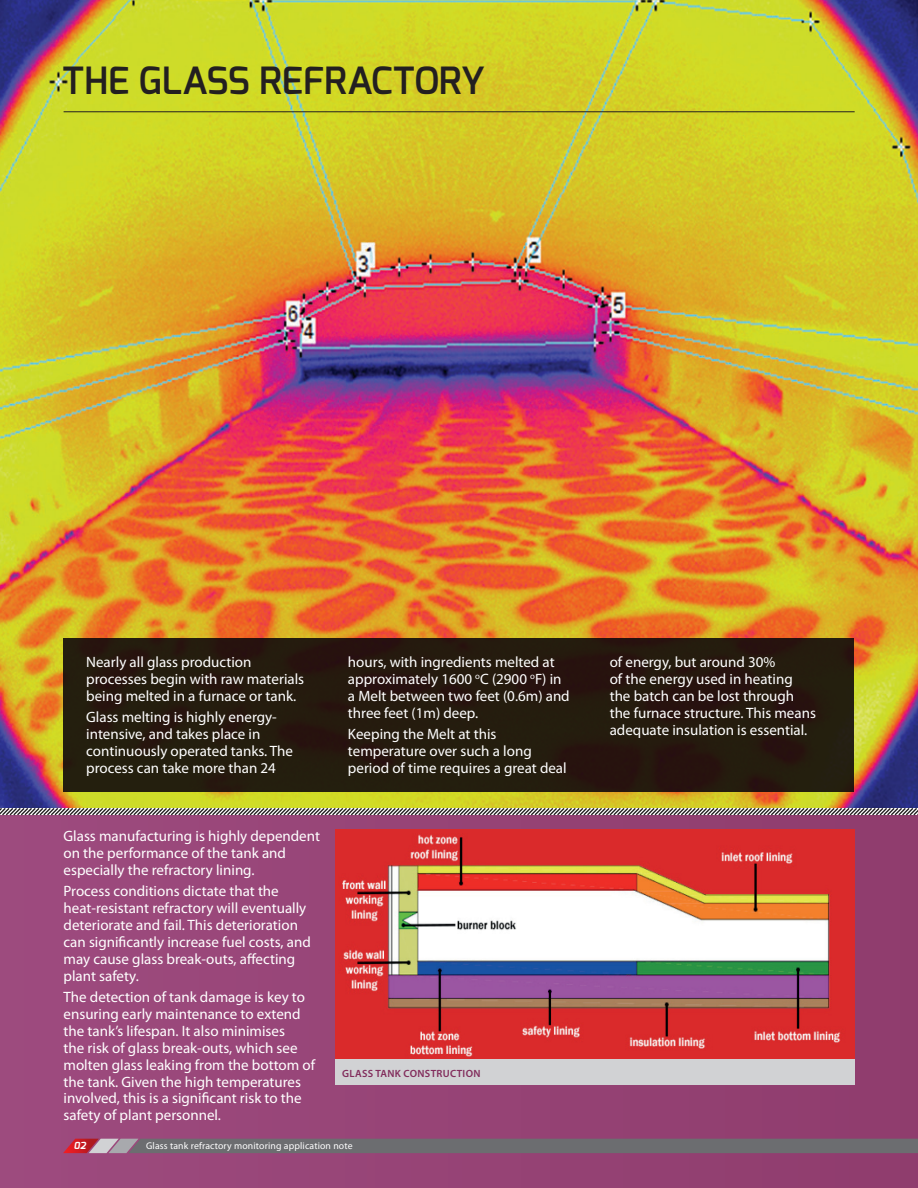
<style>
.page{position:relative;width:918px;height:1188px;background:#fff}
.page>*{position:absolute;margin:0;border:0;box-sizing:border-box;transform-origin:0 0}
.t1{font:600 37.5px "Exo";color:#231f20}
.t2{font:15px/17px "Myriad Pro";color:#fff}
.t3{font:600 10.5px "Myriad Pro";letter-spacing:.03em;color:#822d5c}
.t4{font:9.75px "Myriad Pro";letter-spacing:.015em;color:#fff}
.t5{font:italic 700 9.75px "Exo";color:#fff}
</style>
<div class="page">
<div style="left:0;top:815px;width:918px;height:373px;background:#994679"></div>
<img style="left:0;top:0;width:918px;height:806px">
<svg style="left:0;top:806px;width:918px;height:11px"></svg>
<svg style="left:63px;top:1139px;width:855px;height:14px;background:#726d71"></svg>
<hr style="left:64px;top:111px;width:791px;height:1px;background:#231f20">
<img style="left:336px;top:829px;width:519px;height:231px">
<div style="left:336px;top:1060px;width:519px;height:25px;background:#d1d2d4"></div>
<div style="left:64px;top:639px;width:790px;height:153px;background:#251b0e"></div>
<h1 class="t1" style="left:62px;top:56px;width:424px">THE GLASS REFRACTORY</h1>
<p class="t2" style="left:86px;top:653px;width:219px">Nearly all glass production processes begin with raw materials being melted in a furnace or tank.</p>
<p class="t2" style="left:86px;top:708px;width:208px">Glass melting is highly energy&shy;intensive, and takes place in continuously operated tanks. The process can take more than 24</p>
<p class="t2" style="left:64px;top:827px;width:258px">Glass manufacturing is highly dependent on the performance of the tank and especially the refractory lining.</p>
<p class="t2" style="left:64px;top:882px;width:249px">Process conditions dictate that the heat-resistant refractory will eventually deteriorate and fail. This deterioration can significantly increase fuel costs, and may cause glass break-outs, affecting plant safety.</p>
<p class="t2" style="left:64px;top:988px;width:253px">The detection of tank damage is key to ensuring early maintenance to extend the tank’s lifespan. It also minimises<br>the risk of glass break-outs, which see molten glass leaking from the bottom of the tank. Given the high temperatures involved, this is a significant risk to the safety of plant personnel.</p>
<p class="t2" style="left:348px;top:653px;width:223px">hours, with ingredients melted at approximately 1600 <sup>o</sup>C (2900 <sup>o</sup>F) in a Melt between two feet (0.6m) and three feet (1m) deep.</p>
<p class="t2" style="left:348px;top:725px;width:220px">Keeping the Melt at this temperature over such a long period of time requires a great deal</p>
<p class="t3" style="left:342px;top:1067px;width:140px">GLASS TANK CONSTRUCTION</p>
<p class="t5" style="left:74px;top:1139px;width:13px">02</p>
<p class="t4" style="left:146px;top:1140px;width:208px">Glass tank refractory monitoring application note</p>
<p class="t2" style="left:610px;top:653px;width:208px">of energy, but around 30%<br>of the energy used in heating the batch can be lost through the furnace structure. This means adequate insulation is essential.</p>
</div>
